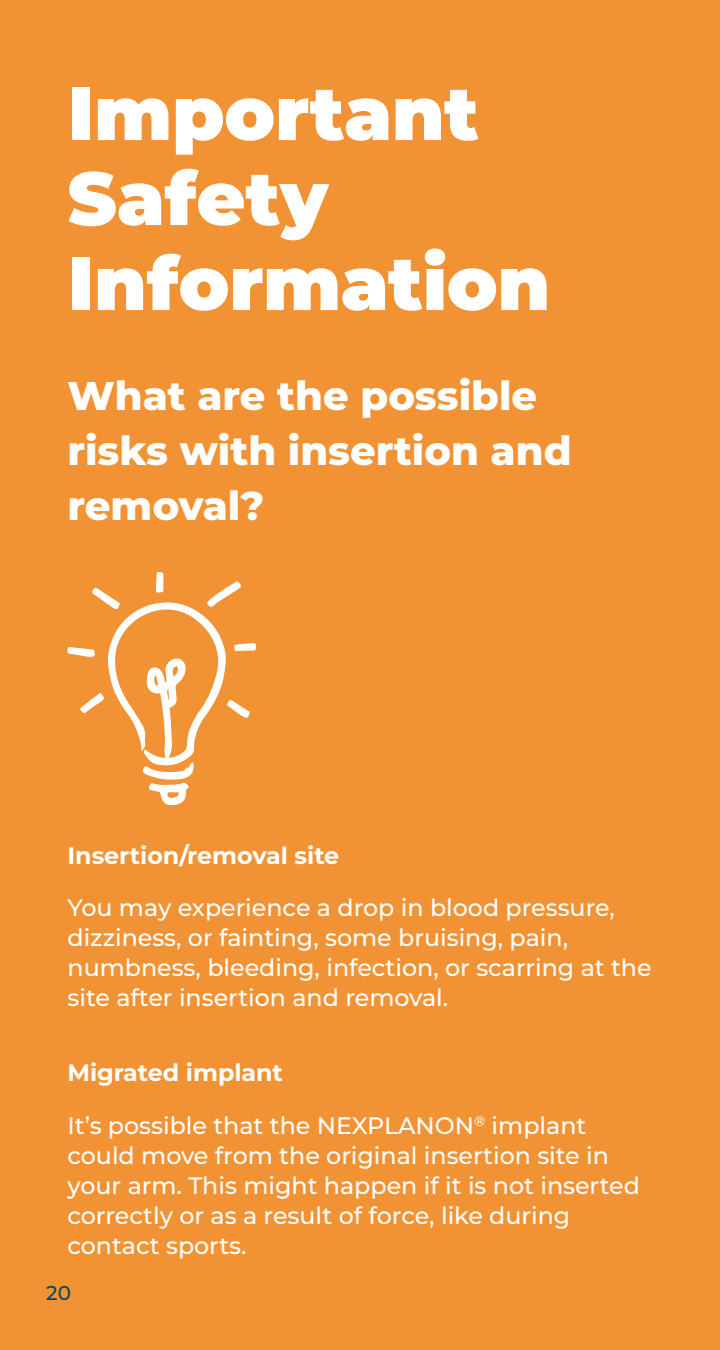
<style>
.page{position:relative;width:720px;height:1350px;background:#f19335}
.page>*{position:absolute;margin:0;border:0;box-sizing:border-box;transform-origin:0 0}
.t1{font:900 75px/85px "Montserrat";color:#fff}
.t2{font:800 40px/55px "Montserrat";color:#fff}
.t3{font:500 23.75px/30px "Montserrat";color:#fff}
.t4{font:700 23.75px "Montserrat";color:#fff}
.t5{font:500 20px "Montserrat";color:#0c465b}
</style>
<div class="page">
<svg style="left:67px;top:572px;width:189px;height:234px"></svg>
<h1 class="t1" style="left:68px;top:69px;width:484px">Important<br>Safety<br>Information</h1>
<h2 class="t2" style="left:68px;top:367px;width:506px">What are the possible risks with insertion and removal?</h2>
<p class="t4" style="left:68px;top:840px;width:273px">Insertion/removal site</p>
<p class="t3" style="left:68px;top:892px;width:586px">You may experience a drop in blood pressure, dizziness, or fainting, some bruising, pain, numbness, bleeding, infection, or scarring at the site after insertion and removal.</p>
<p class="t4" style="left:68px;top:1057px;width:217px">Migrated implant</p>
<p class="t3" style="left:68px;top:1110px;width:574px">It’s possible that the NEXPLANON<sup>®</sup> implant could move from the original insertion site in your arm. This might happen if it is not inserted correctly or as a result of force, like during contact sports.</p>
<p class="t5" style="left:46px;top:1279px;width:26px">20</p>
</div>
